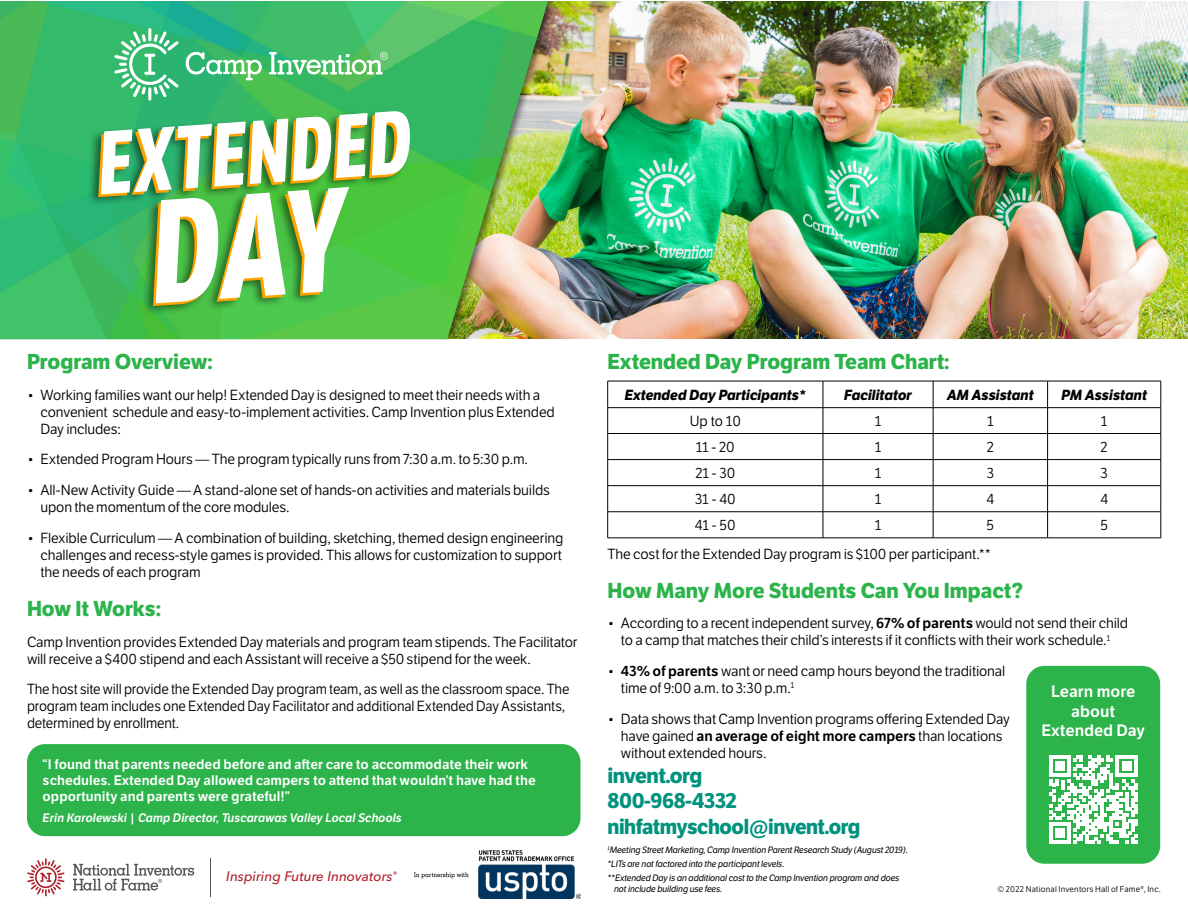
<style>
.page{position:relative;width:1188px;height:918px;background:#fff}
.page>*{position:absolute;margin:0;border:0;box-sizing:border-box;transform-origin:0 0}
.t1{font:700 87px "LFT Etica Compressed";color:#fff}
.t2{font:700 21px "LFT Etica";color:#2cb34a}
.t3{font:700 21px/25.2px "LFT Etica";letter-spacing:-.02em;color:#00927c}
.t4{font:16.05px/19.6px "LFT Etica SB";color:#fff;text-align:center}
.t5{font:14.25px/17.1px "LFT Etica";letter-spacing:-.01em;color:#000}
.t6{font:italic 700 14.25px "LFT Etica";color:#000}
.t7{font:14.25px "LFT Etica SB";letter-spacing:-.005em;color:#000}
.t8{font:italic 500 13.65px "Avenir Next";color:#b01f29}
.t9{font:13.5px/16.2px "LFT Etica SB";color:#fff}
.t10{font:italic 12px "LFT Etica SB";color:#fff}
.t11{font:italic 9px/14.2px "LFT Etica";letter-spacing:-.02em;color:#000}
.t12{font:8.25px "LFT Etica";letter-spacing:.025em;color:#000}
.s1{font-family:"LFT Etica SB"}
.s2{font-family:"LFT Etica"}
</style>
<div class="page">
<img style="left:563px;top:1px;width:625px;height:338px">
<div style="left:0;top:1px;width:563px;height:340px;background:#000;opacity:.5"></div>
<img style="left:0;top:1px;width:548px;height:338px">
<svg style="left:186px;top:52px;width:76px;height:28px"></svg>
<svg style="left:269px;top:52px;width:119px;height:23px"></svg>
<hr style="left:148px;top:87px;width:3px;height:14px;background:#fff;border-radius:2px">
<svg style="left:114px;top:28px;width:65px;height:69px"></svg>
<hr style="left:210px;top:858px;width:1px;height:39px;background:#58595b">
<svg style="left:27px;top:858px;width:38px;height:38px"></svg>
<svg style="left:73px;top:864px;width:121px;height:27px"></svg>
<img style="left:415px;top:851px;width:165px;height:47px">
<div style="left:1026px;top:666px;width:134px;height:198px;background:#2cb34a;border-radius:18px"></div>
<svg style="left:1049px;top:756px;width:88px;height:88px"></svg>
<hr style="left:608px;top:381px;width:215px;height:1px;background:#000">
<hr style="left:823px;top:381px;width:110px;height:1px;background:#000">
<hr style="left:933px;top:381px;width:115px;height:1px;background:#000">
<hr style="left:1048px;top:381px;width:113px;height:1px;background:#000">
<hr style="left:608px;top:407px;width:215px;height:1px;background:#000">
<hr style="left:823px;top:407px;width:110px;height:1px;background:#000">
<hr style="left:933px;top:407px;width:115px;height:1px;background:#000">
<hr style="left:1048px;top:407px;width:113px;height:1px;background:#000">
<hr style="left:608px;top:433px;width:215px;height:1px;background:#000">
<hr style="left:823px;top:433px;width:110px;height:1px;background:#000">
<hr style="left:933px;top:433px;width:115px;height:1px;background:#000">
<hr style="left:1048px;top:433px;width:113px;height:1px;background:#000">
<hr style="left:608px;top:459px;width:215px;height:1px;background:#000">
<hr style="left:823px;top:459px;width:110px;height:1px;background:#000">
<hr style="left:933px;top:459px;width:115px;height:1px;background:#000">
<hr style="left:1048px;top:459px;width:113px;height:1px;background:#000">
<hr style="left:608px;top:485px;width:215px;height:1px;background:#000">
<hr style="left:823px;top:485px;width:110px;height:1px;background:#000">
<hr style="left:933px;top:485px;width:115px;height:1px;background:#000">
<hr style="left:1048px;top:485px;width:113px;height:1px;background:#000">
<hr style="left:608px;top:511px;width:215px;height:1px;background:#000">
<svg style="left:607px;top:381px;width:1px;height:157px"></svg>
<hr style="left:823px;top:511px;width:110px;height:1px;background:#000">
<svg style="left:823px;top:381px;width:1px;height:157px"></svg>
<hr style="left:933px;top:511px;width:115px;height:1px;background:#000">
<svg style="left:933px;top:381px;width:1px;height:157px"></svg>
<hr style="left:1048px;top:511px;width:113px;height:1px;background:#000">
<svg style="left:1047px;top:381px;width:1px;height:157px"></svg>
<svg style="left:1161px;top:381px;width:1px;height:157px"></svg>
<hr style="left:608px;top:538px;width:215px;height:1px;background:#000">
<hr style="left:823px;top:538px;width:110px;height:1px;background:#000">
<hr style="left:933px;top:538px;width:115px;height:1px;background:#000">
<hr style="left:1048px;top:538px;width:113px;height:1px;background:#000">
<div style="left:27px;top:744px;width:553px;height:92px;background:#2cb34a;border-radius:18px"></div>
<div style="left:86px;top:109px;width:325px;height:207px;background:#000;opacity:.5"></div>
<svg style="left:156px;top:187px;width:193px;height:116px;background:#379335"></svg>
<h1 class="t1" style="left:92px;top:112px;width:314px;rotate:-4deg">EXTENDED</h1>
<h2 class="t2" style="left:27px;top:349px;width:187px">Program Overview:</h2>
<p class="t5" style="left:40px;top:386px;width:516px;text-indent:-13px">• Working families want our help! Extended Day is designed to meet their needs with a convenient schedule and easy-to-implement activities. Camp Invention plus Extended<br>Day includes:</p>
<p class="t5" style="left:27px;top:451px;width:502px">• Extended Program Hours — The program typically runs from 7:30 a.m. to 5:30 p.m.</p>
<p class="t5" style="left:40px;top:482px;width:511px;text-indent:-13px">• All-New Activity Guide — A stand-alone set of hands-on activities and materials builds upon the momentum of the core modules.</p>
<p class="t5" style="left:40px;top:530px;width:525px;text-align:justify;text-indent:-13px">• Flexible Curriculum — A combination of building, sketching, themed design engineering challenges and recess-style games is provided. This allows for customization to support the needs of each program</p>
<h2 class="t2" style="left:27px;top:596px;width:136px">How It Works:</h2>
<p class="t5" style="left:27px;top:633px;width:552px">Camp Invention provides Extended Day materials and program team stipends. The Facilitator will receive a $400 stipend and each Assistant will receive a $50 stipend for the week.</p>
<p class="t5" style="left:27px;top:681px;width:544px">The host site will provide the Extended Day program team, as well as the classroom space. The program team includes one Extended Day Facilitator and additional Extended Day Assistants, determined by enrollment.</p>
<p class="t9" style="left:43px;top:756px;width:495px">“I found that parents needed before and after care to accommodate their work schedules. Extended Day allowed campers to attend that wouldn’t have had the opportunity and parents were grateful!”</p>
<p class="t10" style="left:43px;top:810px;width:361px">Erin Karolewski | Camp Director, Tuscarawas Valley Local Schools</p>
<p class="t8" style="left:226px;top:865px;width:172px">Inspiring Future Innovators<sup>®</sup></p>
<h2 class="t2" style="left:608px;top:348px;width:344px">Extended Day Program Team Chart:</h2>
<p class="t6" style="left:625px;top:386px;width:182px">Extended Day Participants*</p>
<p class="t6" style="left:844px;top:386px;width:69px">Facilitator</p>
<p class="t6" style="left:947px;top:386px;width:88px">AM Assistant</p>
<p class="t6" style="left:1061px;top:386px;width:87px">PM Assistant</p>
<p class="t5" style="left:690px;top:413px;width:53px">Up to 10</p>
<p class="t5" style="left:875px;top:413px;width:8px">1</p>
<p class="t5" style="left:987px;top:413px;width:8px">1</p>
<p class="t5" style="left:1101px;top:413px;width:8px">1</p>
<p class="t5" style="left:696px;top:439px;width:40px">11 - 20</p>
<p class="t5" style="left:875px;top:439px;width:8px">1</p>
<p class="t5" style="left:987px;top:439px;width:9px">2</p>
<p class="t5" style="left:1101px;top:439px;width:9px">2</p>
<p class="t5" style="left:695px;top:465px;width:41px">21 - 30</p>
<p class="t5" style="left:875px;top:465px;width:8px">1</p>
<p class="t5" style="left:987px;top:465px;width:9px">3</p>
<p class="t5" style="left:1101px;top:465px;width:9px">3</p>
<p class="t5" style="left:695px;top:491px;width:42px">31 - 40</p>
<p class="t5" style="left:875px;top:491px;width:8px">1</p>
<p class="t5" style="left:987px;top:491px;width:9px">4</p>
<p class="t5" style="left:1100px;top:491px;width:9px">4</p>
<p class="t5" style="left:695px;top:517px;width:42px">41 - 50</p>
<p class="t5" style="left:875px;top:517px;width:8px">1</p>
<p class="t5" style="left:987px;top:517px;width:9px">5</p>
<p class="t5" style="left:1100px;top:517px;width:9px">5</p>
<p class="t5" style="left:608px;top:546px;width:385px">The cost for the Extended Day program is $100 per participant.**</p>
<h2 class="t2" style="left:608px;top:577px;width:417px">How Many More Students Can You Impact?</h2>
<p class="t5" style="left:608px;top:615px;width:522px;text-align:center">• According to a recent independent survey, <span class="s1">67% of parents</span> would not send their child to a camp that matches their child’s interests if it conflicts with their work schedule.<sup>1</sup></p>
<p class="t5" style="left:621px;top:663px;width:386px;text-indent:-13px">• <span class="s1">43% of parents</span> want or need camp hours beyond the traditional time of 9:00 a.m. to 3:30 p.m.<sup>1</sup></p>
<p class="t5" style="left:608px;top:711px;width:404px">• Data shows that Camp Invention programs offering Extended Day</p>
<p class="t7" style="left:621px;top:727px;width:383px"><span class="s2">have gained</span> an average of eight more campers <span class="s2">than locations</span></p>
<p class="t5" style="left:621px;top:745px;width:147px">without extended hours.</p>
<p class="t4" style="left:1041px;top:682px;width:105px">Learn more about<br>Extended Day</p>
<h2 class="t3" style="left:608px;top:763px;width:255px">invent.org<br>800-968-4332 nihfatmyschool@invent.org</h2>
<p class="t11" style="left:608px;top:843px;width:302px"><sup>1</sup>Meeting Street Marketing, Camp Invention Parent Research Study (August 2019). *LITs are not factored into the participant levels.<br>**Extended Day is an additional cost to the Camp Invention program and does</p>
<p class="t11" style="left:614px;top:882px;width:110px">not include building use fees.</p>
<p class="t12" style="left:998px;top:884px;width:165px">© 2022 National Inventors Hall of Fame®, Inc.</p>
</div>
